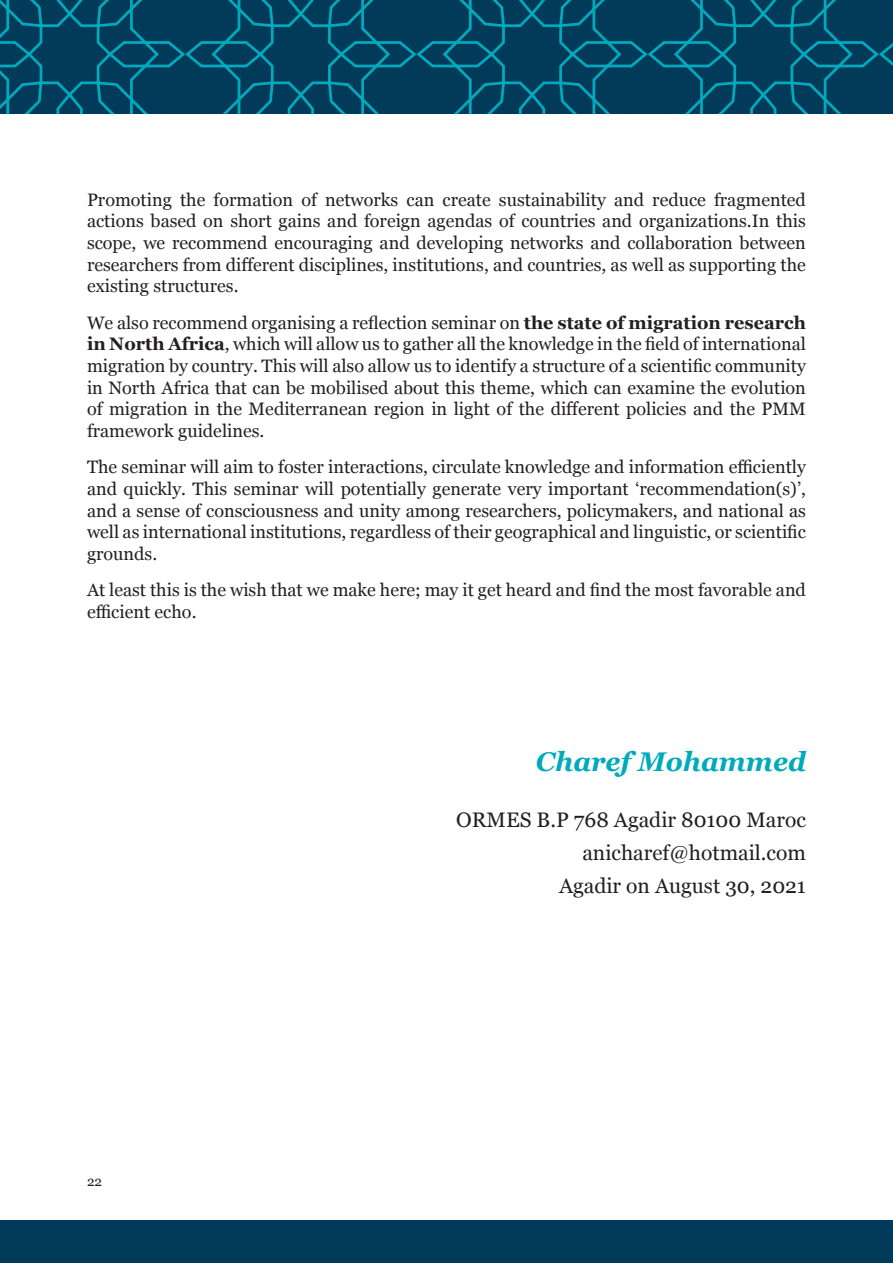
<style>
.page{position:relative;width:893px;height:1263px;background:#fff}
.page>*{position:absolute;margin:0;border:0;box-sizing:border-box;transform-origin:0 0}
.t1{font:italic 700 27px "Georgia";color:#00aabc}
.t2{font:21px/33px "Georgia";color:#231f20;text-align:right}
.t3{font:18px/21.6px "Georgia";color:#231f20;text-align:justify}
.t4{font:13.5px "Georgia";color:#231f20}
.s1{font-weight:700}
</style>
<div class="page">
<div style="left:0;top:1220px;width:893px;height:43px;background:#023b5a"></div>
<svg style="left:0;top:0;width:893px;height:114px;background:#014966"></svg>
<p class="t3" style="left:87px;top:188px;width:720px">Promoting the formation of networks can create sustainability and reduce fragmented actions based on short gains and foreign agendas of countries and organizations.In this scope, we recommend encouraging and developing networks and collaboration between researchers from different disciplines, institutions, and countries, as well as supporting the existing structures.</p>
<p class="t3" style="left:87px;top:311px;width:720px">We also recommend organising a reflection seminar on <span class="s1">the state of migration research in North Africa</span>, which will allow us to gather all the knowledge in the field of international migration by country. This will also allow us to identify a structure of a scientific community in North Africa that can be mobilised about this theme, which can examine the evolution of migration in the Mediterranean region in light of the different policies and the PMM framework guidelines.</p>
<p class="t3" style="left:87px;top:456px;width:720px">The seminar will aim to foster interactions, circulate knowledge and information efficiently and quickly. This seminar will potentially generate very important ‘recommendation(s)’, and a sense of consciousness and unity among researchers, policymakers, and national as well as international institutions, regardless of their geographical and linguistic, or scientific grounds.</p>
<p class="t3" style="left:87px;top:579px;width:720px">At least this is the wish that we make here; may it get heard and find the most favorable and efficient echo.</p>
<p class="t4" style="left:87px;top:1172px;width:17px">22</p>
<h1 class="t1" style="left:536px;top:742px;width:272px">Charef Mohammed</h1>
<p class="t2" style="left:456px;top:802px;width:351px">ORMES B.P 768 Agadir 80100 Maroc anicharef@hotmail.com<br>Agadir on August 30, 2021</p>
</div>
